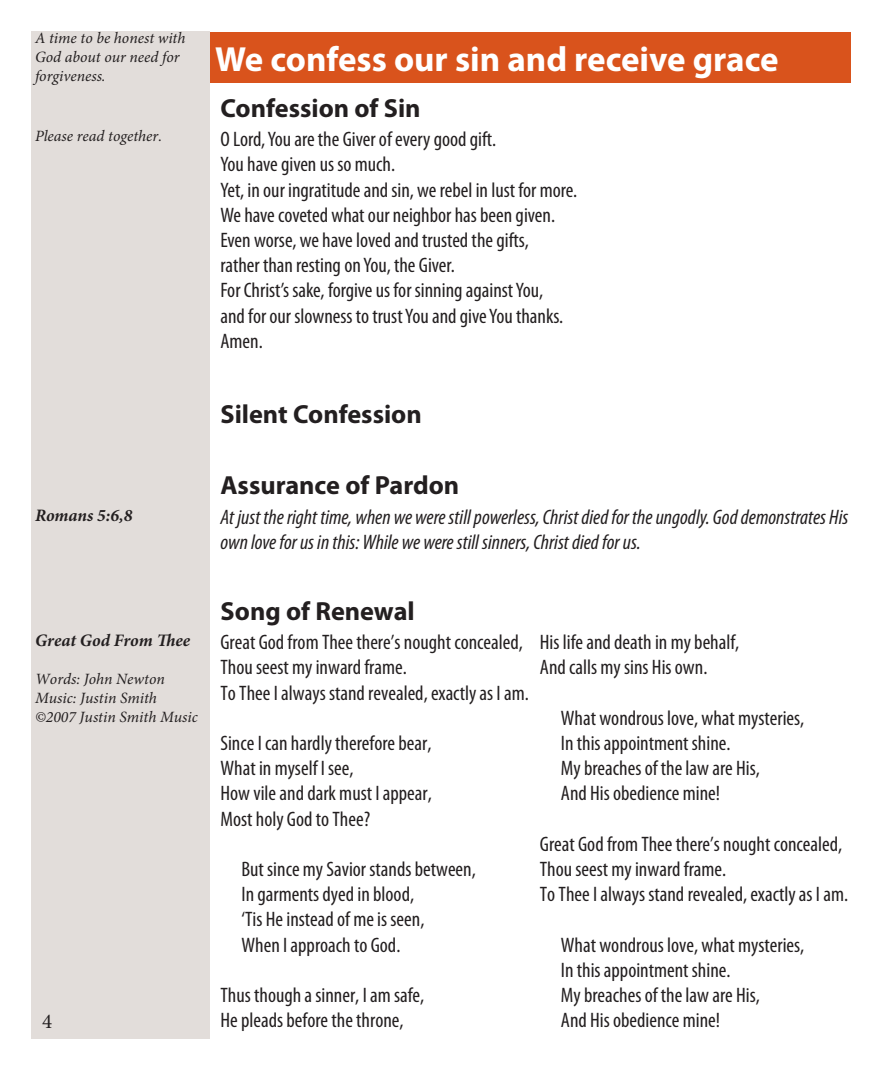
<style>
.page{position:relative;width:882px;height:1071px;background:#fff}
.page>*{position:absolute;margin:0;border:0;box-sizing:border-box;transform-origin:0 0}
.t1{font:700 35px "Myriad Pro";color:#fff}
.t2{font:700 26.25px "Myriad Pro";color:#231f20}
.t3{font:condensed 21px "Myriad Pro";color:#231f20}
.t4{font:italic condensed 21px/25.2px "Myriad Pro";color:#231f20}
.t5{font:21px "Minion Pro";color:#231f20}
.t6{font:italic 700 17.5px "Minion Pro";color:#231f20}
.t7{font:italic 15.75px/18.9px "Minion Pro";color:#231f20}
</style>
<div class="page">
<div style="left:32px;top:32px;width:178px;height:1008px;background:#e2ddda"></div>
<div style="left:210px;top:32px;width:640px;height:51px;background:#d9531c"></div>
<p class="t7" style="left:35px;top:28px;width:152px">A time to be honest with<br>God about our need for forgiveness.</p>
<p class="t7" style="left:35px;top:126px;width:129px">Please read together.</p>
<p class="t1" style="left:215px;top:36px;width:565px">We confess our sin and receive grace</p>
<p class="t2" style="left:220px;top:91px;width:202px">Confession of Sin</p>
<p class="t3" style="left:220px;top:127px;width:277px">O Lord, You are the Giver of every good gift.</p>
<p class="t3" style="left:220px;top:152px;width:176px">You have given us so much.</p>
<p class="t3" style="left:220px;top:177px;width:358px">Yet, in our ingratitude and sin, we rebel in lust for more.</p>
<p class="t3" style="left:220px;top:202px;width:336px">We have coveted what our neighbor has been given.</p>
<p class="t3" style="left:220px;top:227px;width:310px">Even worse, we have loved and trusted the gifts,</p>
<p class="t3" style="left:220px;top:253px;width:236px">rather than resting on You, the Giver.</p>
<p class="t3" style="left:220px;top:278px;width:324px">For Christ’s sake, forgive us for sinning against You,</p>
<p class="t3" style="left:220px;top:303px;width:344px">and for our slowness to trust You and give You thanks.</p>
<p class="t3" style="left:220px;top:328px;width:44px">Amen.</p>
<p class="t6" style="left:35px;top:503px;width:99px">Romans 5:6,8</p>
<p class="t6" style="left:35px;top:628px;width:157px">Great God From Thee</p>
<p class="t7" style="left:35px;top:670px;width:131px">Words: John Newton</p>
<p class="t7" style="left:35px;top:688px;width:123px">Music: Justin Smith</p>
<p class="t7" style="left:35px;top:707px;width:164px">©2007 Justin Smith Music</p>
<p class="t5" style="left:42px;top:1007px;width:12px">4</p>
<p class="t2" style="left:220px;top:397px;width:203px">Silent Confession</p>
<p class="t2" style="left:220px;top:468px;width:240px">Assurance of Pardon</p>
<p class="t4" style="left:220px;top:504px;width:629px">At just the right time, when we were still powerless, Christ died for the ungodly. God demonstrates His own love for us in this: While we were still sinners, Christ died for us.</p>
<p class="t2" style="left:220px;top:594px;width:196px">Song of Renewal</p>
<p class="t3" style="left:220px;top:630px;width:304px">Great God from Thee there’s nought concealed,</p>
<p class="t3" style="left:220px;top:655px;width:188px">Thou seest my inward frame.</p>
<p class="t3" style="left:220px;top:680px;width:310px">To Thee I always stand revealed, exactly as I am.</p>
<p class="t3" style="left:220px;top:730px;width:212px">Since I can hardly therefore bear,</p>
<p class="t3" style="left:220px;top:756px;width:135px">What in myself I see,</p>
<p class="t3" style="left:220px;top:781px;width:213px">How vile and dark must I appear,</p>
<p class="t3" style="left:220px;top:806px;width:151px">Most holy God to Thee?</p>
<p class="t3" style="left:242px;top:856px;width:236px">But since my Savior stands between,</p>
<p class="t3" style="left:242px;top:882px;width:174px">In garments dyed in blood,</p>
<p class="t3" style="left:242px;top:907px;width:184px">‘Tis He instead of me is seen,</p>
<p class="t3" style="left:242px;top:932px;width:160px">When I approach to God.</p>
<p class="t3" style="left:220px;top:982px;width:205px">Thus though a sinner, I am safe,</p>
<p class="t3" style="left:220px;top:1008px;width:185px">He pleads before the throne,</p>
<p class="t3" style="left:540px;top:630px;width:201px">His life and death in my behalf,</p>
<p class="t3" style="left:540px;top:655px;width:169px">And calls my sins His own.</p>
<p class="t3" style="left:561px;top:705px;width:245px">What wondrous love, what mysteries,</p>
<p class="t3" style="left:561px;top:730px;width:171px">In this appointment shine.</p>
<p class="t3" style="left:561px;top:756px;width:201px">My breaches of the law are His,</p>
<p class="t3" style="left:561px;top:781px;width:161px">And His obedience mine!</p>
<p class="t3" style="left:540px;top:831px;width:304px">Great God from Thee there’s nought concealed,</p>
<p class="t3" style="left:540px;top:856px;width:188px">Thou seest my inward frame.</p>
<p class="t3" style="left:540px;top:882px;width:310px">To Thee I always stand revealed, exactly as I am.</p>
<p class="t3" style="left:561px;top:932px;width:245px">What wondrous love, what mysteries,</p>
<p class="t3" style="left:561px;top:957px;width:171px">In this appointment shine.</p>
<p class="t3" style="left:561px;top:982px;width:201px">My breaches of the law are His,</p>
<p class="t3" style="left:561px;top:1008px;width:161px">And His obedience mine!</p>
</div>
